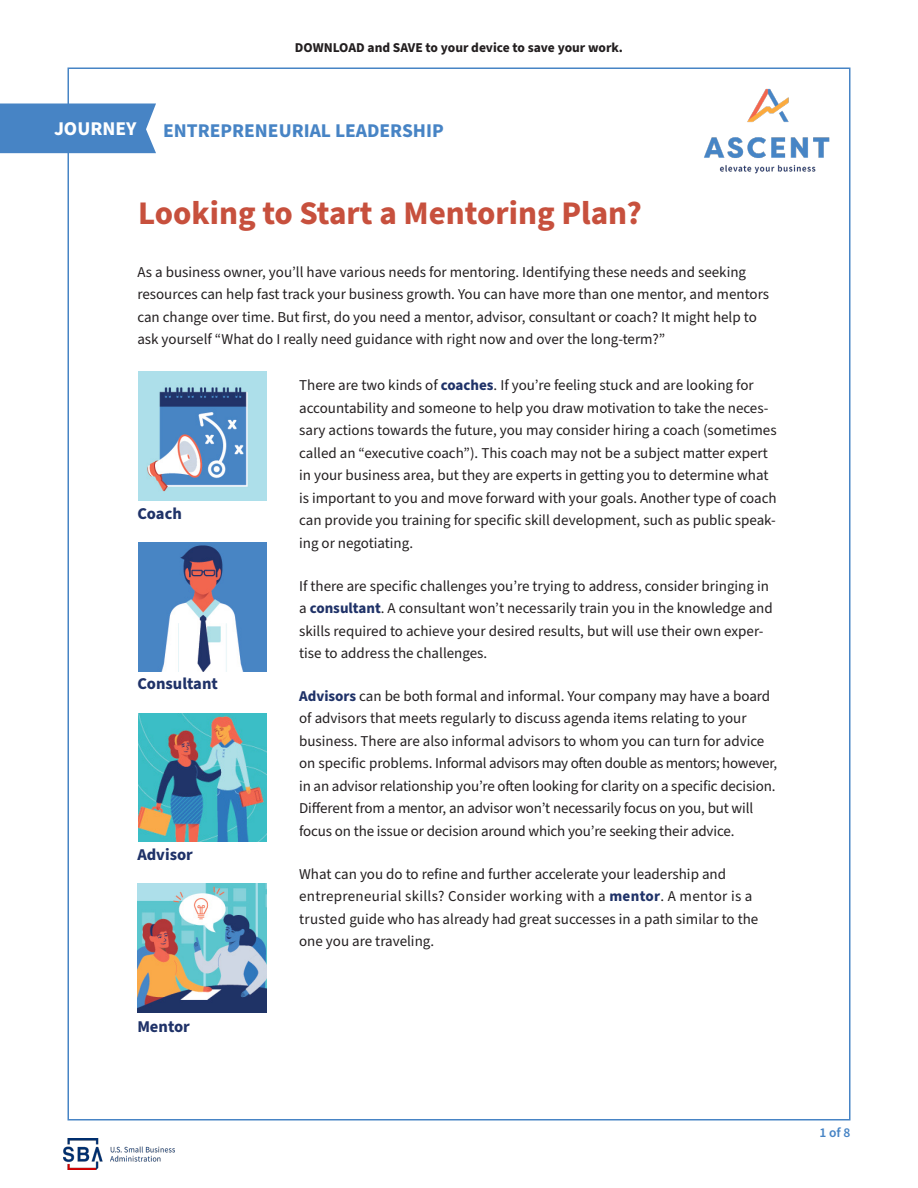
<style>
.page{position:relative;width:918px;height:1188px;background:#fff}
.page>*{position:absolute;margin:0;border:0;box-sizing:border-box;transform-origin:0 0}
.t1{font:700 33px "Source Sans Pro";color:#c7503d}
.t2{font:700 19.5px "Source Sans Pro";color:#4784c5}
.t3{font:700 19.5px "Source Sans Pro";color:#fff}
.Sub_Heading{font:700 16.5px "Source Sans Pro";color:#1f3268}
.Sub_Heading-2{font:15px/22.5px "Source Sans Pro";color:#231f20}
.body_copy{font:15px/22.5px "Source Sans Pro";color:#231f20}
.t4{font:700 13.5px "Source Sans Pro";color:#231f20}
.t5{font:600 13.5px "Source Sans Pro";color:#4784c5}
.s1{font-weight:700;color:#1f3268}
</style>
<div class="page">
<div style="left:0;top:104px;width:156px;height:49px;background:#4784c5"></div>
<img style="left:704px;top:89px;width:126px;height:84px">
<img style="left:138px;top:542px;width:128px;height:129px">
<img style="left:138px;top:713px;width:128px;height:129px">
<img style="left:137px;top:883px;width:129px;height:129px">
<img style="left:138px;top:372px;width:129px;height:128px">
<img style="left:63px;top:1139px;width:111px;height:30px">
<p class="t4" style="left:295px;top:39px;width:330px">DOWNLOAD and SAVE to your device to save your work.</p>
<p class="t3" style="left:54px;top:115px;width:84px">JOURNEY</p>
<p class="t2" style="left:163px;top:117px;width:282px">ENTREPRENEURIAL LEADERSHIP</p>
<p class="t1" style="left:138px;top:191px;width:506px">Looking to Start a Mentoring Plan?</p>
<p class="body_copy" style="left:137px;top:261px;width:633px">As a business owner, you’ll have various needs for mentoring. Identifying these needs and seeking resources can help fast track your business growth. You can have more than one mentor, and mentors can change over time. But first, do you need a mentor, advisor, consultant or coach? It might help to ask yourself “What do I really need guidance with right now and over the long-term?”</p>
<p class="Sub_Heading-2" style="left:299px;top:375px;width:479px">There are two kinds of <span class="s1">coaches</span>. If you’re feeling stuck and are looking for accountability and someone to help you draw motivation to take the neces&shy;sary actions towards the future, you may consider hiring a coach (sometimes called an “executive coach”). This coach may not be a subject matter expert in your business area, but they are experts in getting you to determine what is important to you and move forward with your goals. Another type of coach can provide you training for specific skill development, such as public speak&shy;ing or negotiating.</p>
<p class="Sub_Heading-2" style="left:299px;top:575px;width:475px">If there are specific challenges you’re trying to address, consider bringing in a <span class="s1">consultant</span>. A consultant won’t necessarily train you in the knowledge and skills required to achieve your desired results, but will use their own exper&shy;tise to address the challenges.</p>
<p class="Sub_Heading-2" style="left:299px;top:685px;width:480px"><span class="s1">Advisors</span> can be both formal and informal. Your company may have a board of advisors that meets regularly to discuss agenda items relating to your business. There are also informal advisors to whom you can turn for advice on specific problems. Informal advisors may often double as mentors; however, in an advisor relationship you’re often looking for clarity on a specific decision.<br>Different from a mentor, an advisor won’t necessarily focus on you, but will focus on the issue or decision around which you’re seeking their advice.</p>
<p class="Sub_Heading-2" style="left:299px;top:863px;width:461px">What can you do to refine and further accelerate your leadership and entrepreneurial skills? Consider working with a <span class="s1">mentor</span>. A mentor is a trusted guide who has already had great successes in a path similar to the one you are traveling.</p>
<p class="Sub_Heading" style="left:137px;top:502px;width:46px">Coach</p>
<p class="Sub_Heading" style="left:137px;top:673px;width:82px">Consultant</p>
<p class="Sub_Heading" style="left:137px;top:843px;width:57px">Advisor</p>
<p class="Sub_Heading" style="left:137px;top:1015px;width:54px">Mentor</p>
<p class="t5" style="left:820px;top:1123px;width:32px">1 of 8</p>
</div>
